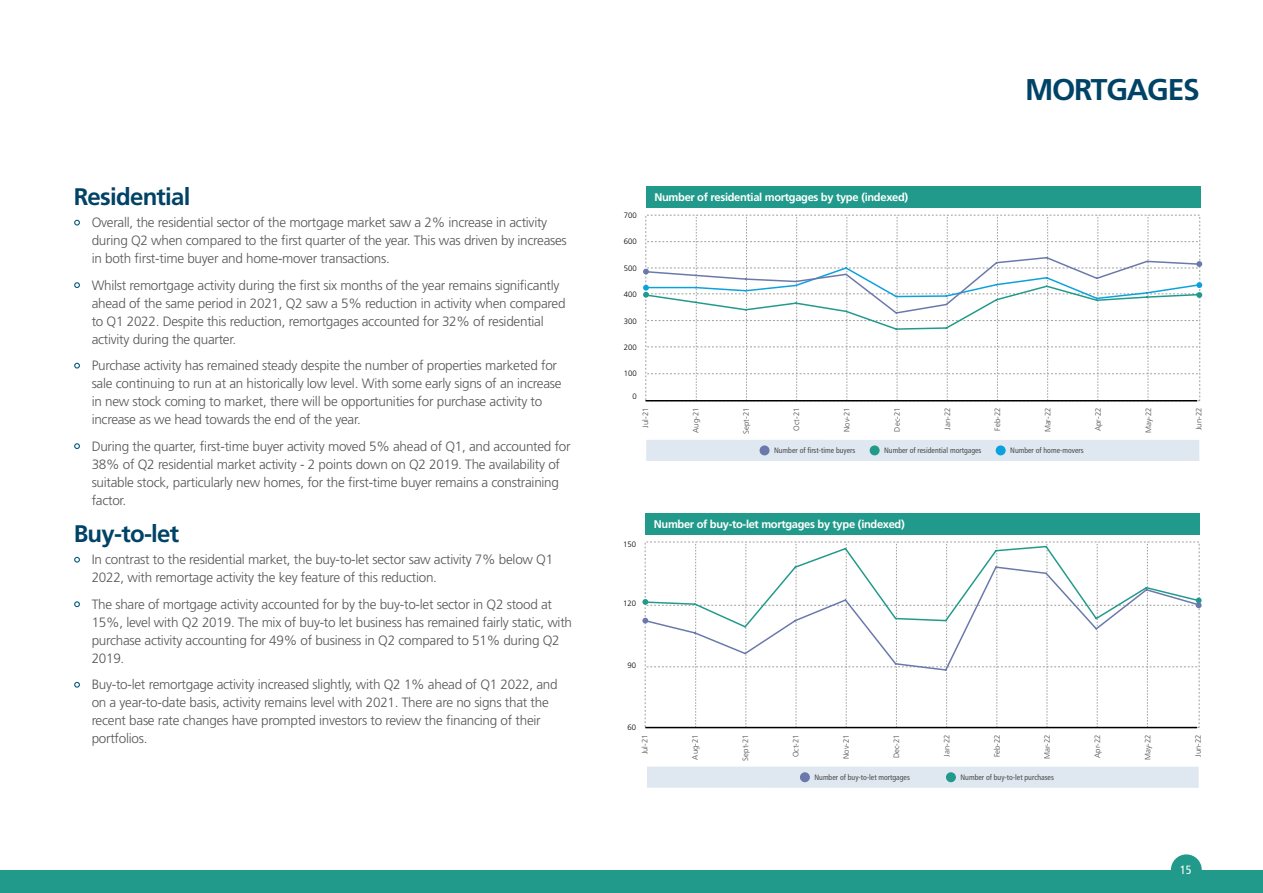
<style>
.page{position:relative;width:1263px;height:893px;background:#fff}
.page>*{position:absolute;margin:0;border:0;box-sizing:border-box;transform-origin:0 0}
.t1{font:700 30px "Frutiger LT Std";letter-spacing:-.04em;color:#004366}
.t2{font:700 24px "Frutiger LT Std";letter-spacing:-.03em;color:#004366}
.t3{font:300 13.5px/18px "Frutiger LT Std";letter-spacing:-.02em;color:#575756}
.t4{font:condensed 12px "Frutiger LT Std";color:#fff}
.t5{font:700 11.1px "Frutiger LT Std";letter-spacing:-.03em;color:#fff}
.t6{font:300 7.8px "Frutiger LT Std";color:#4a4a49}
.t7{font:condensed 7.8px "Frutiger LT Std";color:#4a4a49}
.t8{font:300 7.8px "Frutiger LT Std";color:#000}
.s1{color:#0b5d7f}
</style>
<div class="page">
<div style="left:646px;top:186px;width:554px;height:21px;background:#219a8b"></div>
<svg style="left:643px;top:215px;width:559px;height:186px"></svg>
<div style="left:646px;top:440px;width:553px;height:21px;background:#dfe8f0"></div>
<div style="left:870px;top:445px;width:10px;height:10px;background:#219a8b;border-radius:50%"></div>
<div style="left:996px;top:445px;width:10px;height:10px;background:#0ba1dd;border-radius:50%"></div>
<div style="left:759px;top:445px;width:10px;height:10px;background:#6a78ab;border-radius:50%"></div>
<hr style="left:645px;top:727px;width:552px;height:1px;background:#000">
<div style="left:645px;top:513px;width:554px;height:21px;background:#219a8b"></div>
<svg style="left:642px;top:542px;width:559px;height:185px"></svg>
<div style="left:647px;top:767px;width:552px;height:21px;background:#dfe8f0"></div>
<div style="left:946px;top:772px;width:10px;height:10px;background:#219a8b;border-radius:50%"></div>
<div style="left:800px;top:772px;width:10px;height:10px;background:#6a78ab;border-radius:50%"></div>
<div style="left:0;top:870px;width:1263px;height:23px;background:#219a8b"></div>
<div style="left:1171px;top:854px;width:31px;height:31px;background:#219a8b;border-radius:50%"></div>
<h2 class="t2" style="left:74px;top:183px;width:118px">Residential</h2>
<p class="t3" style="left:92px;top:214px;width:477px;text-indent:-18px"><span class="s1">•</span> Overall, the residential sector of the mortgage market saw a 2% increase in activity during Q2 when compared to the first quarter of the year. This was driven by increases in both first-time buyer and home-mover transactions.</p>
<p class="t3" style="left:92px;top:276px;width:475px;text-indent:-18px"><span class="s1">•</span> Whilst remortgage activity during the first six months of the year remains significantly ahead of the same period in 2021, Q2 saw a 5% reduction in activity when compared to Q1 2022. Despite this reduction, remortgages accounted for 32% of residential activity during the quarter.</p>
<p class="t3" style="left:92px;top:357px;width:471px;text-indent:-18px"><span class="s1">•</span> Purchase activity has remained steady despite the number of properties marketed for sale continuing to run at an historically low level. With some early signs of an increase in new stock coming to market, there will be opportunities for purchase activity to increase as we head towards the end of the year.</p>
<p class="t3" style="left:92px;top:437px;width:480px;text-indent:-18px"><span class="s1">•</span> During the quarter, first-time buyer activity moved 5% ahead of Q1, and accounted for 38% of Q2 residential market activity - 2 points down on Q2 2019. The availability of suitable stock, particularly new homes, for the first-time buyer remains a constraining factor.</p>
<h2 class="t2" style="left:74px;top:520px;width:107px">Buy-to-let</h2>
<p class="t3" style="left:92px;top:551px;width:463px;text-indent:-18px"><span class="s1">•</span> In contrast to the residential market, the buy-to-let sector saw activity 7% below Q1<br>2022, with remortage activity the key feature of this reduction.</p>
<p class="t3" style="left:92px;top:595px;width:482px;text-indent:-18px"><span class="s1">•</span> The share of mortgage activity accounted for by the buy-to-let sector in Q2 stood at 15%, level with Q2 2019. The mix of buy-to let business has remained fairly static, with purchase activity accounting for 49% of business in Q2 compared to 51% during Q2<br>2019.</p>
<p class="t3" style="left:92px;top:676px;width:467px;text-indent:-18px"><span class="s1">•</span> Buy-to-let remortgage activity increased slightly, with Q2 1% ahead of Q1 2022, and on a year-to-date basis, activity remains level with 2021. There are no signs that the recent base rate changes have prompted investors to review the financing of their portfolios.</p>
<p class="t8" style="left:624px;top:211px;width:14px">700</p>
<p class="t8" style="left:624px;top:237px;width:14px">600</p>
<p class="t8" style="left:624px;top:264px;width:14px">500</p>
<p class="t8" style="left:624px;top:290px;width:14px">400</p>
<p class="t8" style="left:624px;top:316px;width:14px">300</p>
<p class="t8" style="left:624px;top:343px;width:14px">200</p>
<p class="t8" style="left:624px;top:369px;width:14px">100</p>
<p class="t8" style="left:632px;top:392px;width:6px">0</p>
<p class="t5" style="left:654px;top:191px;width:255px">Number of residential mortgages by type (indexed)</p>
<h1 class="t1" style="left:1025px;top:72px;width:176px">MORTGAGES</h1>
<p class="t6" style="left:641px;top:428px;width:21px;rotate:-90deg">Jul-21</p>
<p class="t6" style="left:691px;top:433px;width:27px;rotate:-90deg">Aug-21</p>
<p class="t6" style="left:742px;top:434px;width:27px;rotate:-90deg">Sept-21</p>
<p class="t6" style="left:792px;top:431px;width:24px;rotate:-90deg">Oct-21</p>
<p class="t6" style="left:842px;top:432px;width:26px;rotate:-90deg">Nov-21</p>
<p class="t6" style="left:892px;top:431px;width:25px;rotate:-90deg">Dec-21</p>
<p class="t6" style="left:943px;top:430px;width:24px;rotate:-90deg">Jan-22</p>
<p class="t6" style="left:993px;top:431px;width:24px;rotate:-90deg">Feb-22</p>
<p class="t6" style="left:1043px;top:432px;width:26px;rotate:-90deg">Mar-22</p>
<p class="t6" style="left:1094px;top:431px;width:25px;rotate:-90deg">Apr-22</p>
<p class="t6" style="left:1144px;top:433px;width:27px;rotate:-90deg">May-22</p>
<p class="t6" style="left:1194px;top:430px;width:24px;rotate:-90deg">Jun-22</p>
<p class="t7" style="left:774px;top:446px;width:83px">Number of first-time buyers</p>
<p class="t7" style="left:884px;top:446px;width:99px">Number of residential mortgages</p>
<p class="t7" style="left:1010px;top:446px;width:75px">Number of home-movers</p>
<p class="t8" style="left:623px;top:539px;width:14px">150</p>
<p class="t5" style="left:654px;top:517px;width:252px">Number of buy-to-let mortgages by type (indexed)</p>
<p class="t8" style="left:623px;top:599px;width:14px">120</p>
<p class="t8" style="left:627px;top:661px;width:10px">90</p>
<p class="t8" style="left:627px;top:723px;width:10px">60</p>
<p class="t6" style="left:640px;top:754px;width:21px;rotate:-90deg">Jul-21</p>
<p class="t6" style="left:691px;top:760px;width:27px;rotate:-90deg">Aug-21</p>
<p class="t6" style="left:741px;top:760px;width:27px;rotate:-90deg">Sept-21</p>
<p class="t6" style="left:791px;top:757px;width:24px;rotate:-90deg">Oct-21</p>
<p class="t6" style="left:842px;top:759px;width:26px;rotate:-90deg">Nov-21</p>
<p class="t6" style="left:892px;top:758px;width:25px;rotate:-90deg">Dec-21</p>
<p class="t6" style="left:942px;top:757px;width:24px;rotate:-90deg">Jan-22</p>
<p class="t6" style="left:992px;top:757px;width:24px;rotate:-90deg">Feb-22</p>
<p class="t6" style="left:1043px;top:759px;width:26px;rotate:-90deg">Mar-22</p>
<p class="t6" style="left:1093px;top:758px;width:25px;rotate:-90deg">Apr-22</p>
<p class="t6" style="left:1143px;top:760px;width:27px;rotate:-90deg">May-22</p>
<p class="t6" style="left:1194px;top:757px;width:24px;rotate:-90deg">Jun-22</p>
<p class="t7" style="left:814px;top:773px;width:97px">Number of buy-to-let mortgages</p>
<p class="t7" style="left:960px;top:773px;width:95px">Number of buy-to-let purchases</p>
<p class="t4" style="left:1180px;top:863px;width:13px">15</p>
</div>
